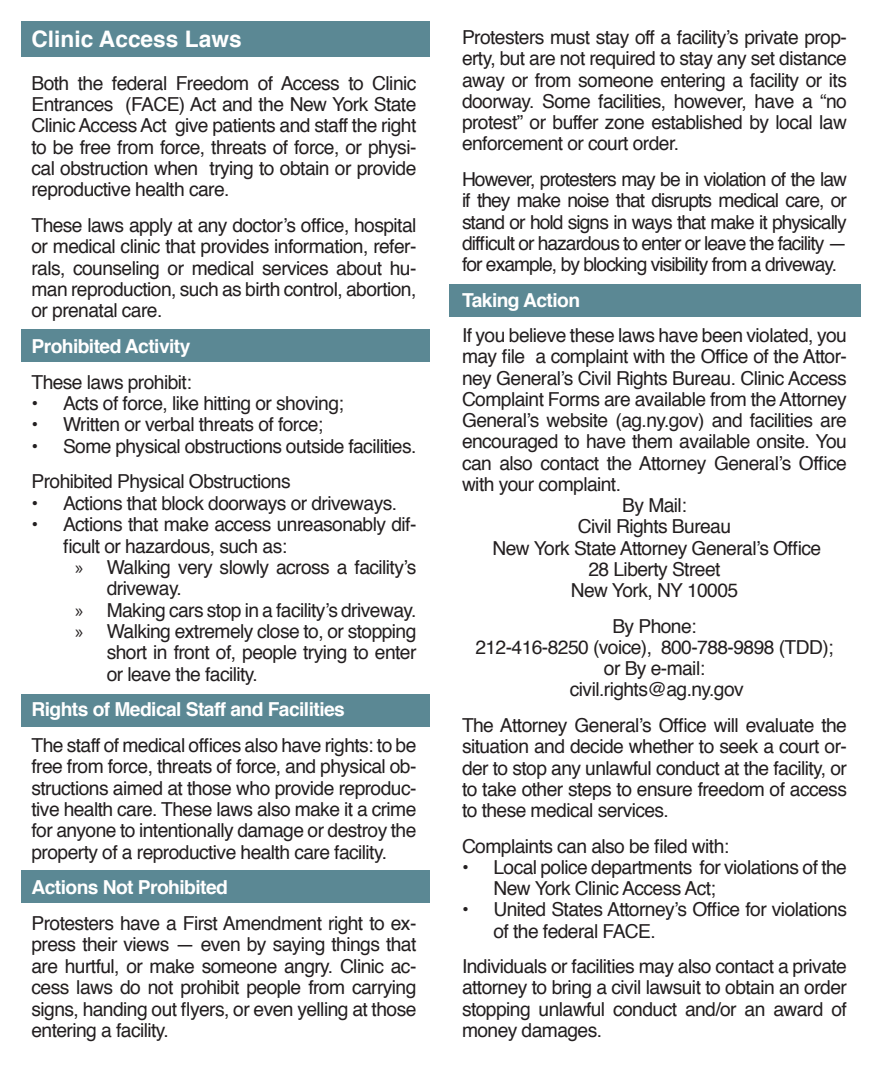
<style>
.page{position:relative;width:882px;height:1071px;background:#fff}
.page>*{position:absolute;margin:0;border:0;box-sizing:border-box;transform-origin:0 0}
.t1{font:700 22.75px "Helvetica";color:#fff}
.t2{font:19.25px/21.3px "Helvetica";letter-spacing:-.03em;color:#231f20;text-align:justify}
.t3{font:700 19.25px "Helvetica";letter-spacing:-.03em;color:#fff}
.s1{font-family:"Myriad Pro"}
</style>
<div class="page">
<div style="left:21px;top:21px;width:408px;height:36px;background:#5b8894"></div>
<div style="left:21px;top:329px;width:408px;height:32px;background:#5b8894"></div>
<div style="left:21px;top:695px;width:408px;height:32px;background:#5b8894"></div>
<div style="left:21px;top:870px;width:408px;height:32px;background:#5b8894"></div>
<div style="left:449px;top:284px;width:412px;height:33px;background:#5b8894"></div>
<p class="t1" style="left:32px;top:20px;width:212px">Clinic Access Laws</p>
<p class="t2" style="left:32px;top:73px;width:386px">Both the federal Freedom of Access to Clinic Entrances (FACE) Act and the New York State Clinic Access Act give patients and staff the right to be free from force, threats of force, or physi&shy;cal obstruction when trying to obtain or provide reproductive health care.</p>
<p class="t2" style="left:32px;top:215px;width:386px">These laws apply at any doctor’s office, hospital or medical clinic that provides information, refer&shy;rals, counseling or medical services about hu&shy;man reproduction, such as birth control, abortion, or prenatal care.</p>
<p class="t3" style="left:32px;top:331px;width:160px">Prohibited Activity</p>
<p class="t2" style="left:32px;top:372px;width:162px">These laws prohibit:</p>
<p class="t2" style="left:32px;top:393px;width:314px">• Acts of force, like hitting or shoving;</p>
<p class="t2" style="left:32px;top:415px;width:293px">• Written or verbal threats of force;</p>
<p class="t2" style="left:32px;top:436px;width:386px">• Some physical obstructions outside facilities.</p>
<p class="t2" style="left:32px;top:472px;width:261px">Prohibited Physical Obstructions</p>
<p class="t2" style="left:32px;top:493px;width:367px">• Actions that block doorways or driveways.</p>
<p class="t2" style="left:63px;top:514px;width:355px;text-indent:-32px">• Actions that make access unreasonably dif&shy;ficult or hazardous, such as:</p>
<p class="t2" style="left:107px;top:557px;width:311px;text-indent:-32px"><span class="s1">»</span> Walking very slowly across a facility’s driveway.</p>
<p class="t2" style="left:75px;top:600px;width:343px"><span class="s1">»</span> Making cars stop in a facility’s driveway.</p>
<p class="t2" style="left:107px;top:621px;width:311px;text-indent:-32px"><span class="s1">»</span> Walking extremely close to, or stopping short in front of, people trying to enter or leave the facility.</p>
<p class="t3" style="left:32px;top:694px;width:315px">Rights of Medical Staff and Facilities</p>
<p class="t2" style="left:32px;top:735px;width:386px">The staff of medical offices also have rights: to be free from force, threats of force, and physical ob&shy;structions aimed at those who provide reproduc&shy;tive health care. These laws also make it a crime for anyone to intentionally damage or destroy the property of a reproductive health care facility.</p>
<p class="t3" style="left:32px;top:872px;width:198px">Actions Not Prohibited</p>
<p class="t2" style="left:32px;top:913px;width:386px">Protesters have a First Amendment right to ex&shy;press their views — even by saying things that are hurtful, or make someone angry. Clinic ac&shy;cess laws do not prohibit people from carrying signs, handing out flyers, or even yelling at those entering a facility.</p>
<p class="t2" style="left:462px;top:27px;width:386px">Protesters must stay off a facility’s private prop&shy;erty, but are not required to stay any set distance away or from someone entering a facility or its doorway. Some facilities, however, have a “no protest” or buffer zone established by local law enforcement or court order.</p>
<p class="t2" style="left:462px;top:169px;width:386px">However, protesters may be in violation of the law if they make noise that disrupts medical care, or stand or hold signs in ways that make it physically difficult or hazardous to enter or leave the facility — for example, by blocking visibility from a driveway.</p>
<p class="t3" style="left:462px;top:284px;width:120px">Taking Action</p>
<p class="t2" style="left:462px;top:325px;width:386px">If you believe these laws have been violated, you</p>
<p class="t2" style="left:462px;top:346px;width:386px">may file a complaint with the Office of the Attor-</p>
<p class="t2" style="left:462px;top:368px;width:386px">ney General’s Civil Rights Bureau. Clinic Access</p>
<p class="t2" style="left:462px;top:389px;width:386px">Complaint Forms are available from the Attorney</p>
<p class="t2" style="left:462px;top:410px;width:386px">General’s website (ag.ny.gov) and facilities are</p>
<p class="t2" style="left:462px;top:432px;width:386px">encouraged to have them available onsite. You</p>
<p class="t2" style="left:462px;top:453px;width:386px">can also contact the Attorney General’s Office</p>
<p class="t2" style="left:462px;top:474px;width:161px">with your complaint.</p>
<p class="t2" style="left:622px;top:495px;width:66px">By Mail:</p>
<p class="t2" style="left:578px;top:517px;width:155px">Civil Rights Bureau</p>
<p class="t2" style="left:493px;top:538px;width:330px">New York State Attorney General’s Office</p>
<p class="t2" style="left:588px;top:559px;width:133px">28 Liberty Street</p>
<p class="t2" style="left:571px;top:580px;width:169px">New York, NY 10005</p>
<p class="t2" style="left:475px;top:616px;width:360px;text-align:center">By Phone:<br>212-416-8250 (voice), 800-788-9898 (TDD); or By e-mail:<br>civil.rights@ag.ny.gov</p>
<p class="t2" style="left:462px;top:715px;width:387px">The Attorney General’s Office will evaluate the situation and decide whether to seek a court or&shy;der to stop any unlawful conduct at the facility, or to take other steps to ensure freedom of access to these medical services.</p>
<p class="t2" style="left:462px;top:836px;width:269px">Complaints can also be filed with:</p>
<p class="t2" style="left:494px;top:857px;width:355px;text-indent:-32px">• Local police departments for violations of the<br>New York Clinic Access Act;</p>
<p class="t2" style="left:494px;top:900px;width:355px;text-indent:-32px">• United States Attorney’s Office for violations of the federal FACE.</p>
<p class="t2" style="left:462px;top:956px;width:386px">Individuals or facilities may also contact a private attorney to bring a civil lawsuit to obtain an order stopping unlawful conduct and/or an award of money damages.</p>
</div>
